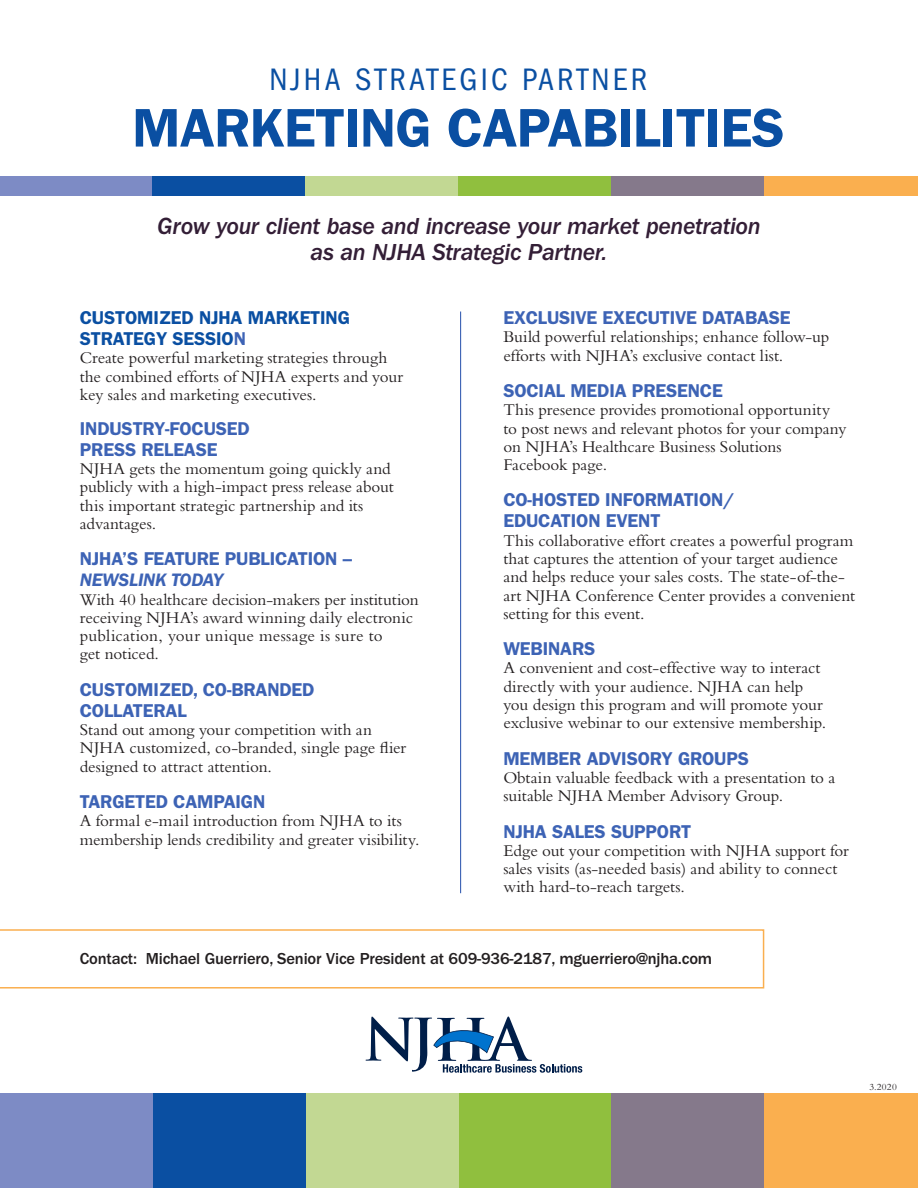
<style>
.page{position:relative;width:918px;height:1188px;background:#fff}
.page>*{position:absolute;margin:0;border:0;box-sizing:border-box;transform-origin:0 0}
.t1{font:600 54.6px "Franklin Gothic";letter-spacing:-.01em;color:#0a4fa2}
.t2{font:condensed 32.1px "Franklin Gothic";letter-spacing:.1em;color:#0a4fa2}
.t3{font:italic 500 24px/25.5px "Franklin Gothic";letter-spacing:-.015em;color:#331e36;text-align:center}
.t4{font:600 18.6px/21px "Franklin Gothic";letter-spacing:-.01em;color:#3d63b5}
.t5{font:600 18.6px/21px "Franklin Gothic";letter-spacing:-.01em;color:#0a4fa2}
.t6{font:italic 600 18.6px "Franklin Gothic";letter-spacing:-.01em;color:#3d63b5}
.t7{font:17.1px/18.3px "Bembo";letter-spacing:-.005em;color:#231f20}
.t8{font:500 16.5px "Franklin Gothic";letter-spacing:-.01em;color:#231f20}
.t9{font:9.75px "Bembo";color:#231f20}
.s1{color:#3d63b5}
</style>
<div class="page">
<div style="left:0;top:1093px;width:155px;height:95px;background:#7d8bc5"></div>
<div style="left:153px;top:1093px;width:153px;height:95px;background:#0a4fa2"></div>
<div style="left:306px;top:1093px;width:153px;height:95px;background:#c2d893"></div>
<div style="left:459px;top:1093px;width:153px;height:95px;background:#90bf3e"></div>
<div style="left:612px;top:1093px;width:153px;height:95px;background:#85798b"></div>
<div style="left:765px;top:1093px;width:153px;height:95px;background:#faaf4f"></div>
<div style="left:0;top:176px;width:152px;height:20px;background:#7d8bc5"></div>
<div style="left:153px;top:176px;width:152px;height:20px;background:#0a4fa2"></div>
<div style="left:306px;top:176px;width:152px;height:20px;background:#c2d893"></div>
<div style="left:459px;top:176px;width:153px;height:20px;background:#90bf3e"></div>
<div style="left:611px;top:176px;width:154px;height:20px;background:#85798b"></div>
<div style="left:764px;top:176px;width:154px;height:20px;background:#faaf4f"></div>
<hr style="left:460px;top:312px;width:1px;height:581px;background:#3d63b5">
<svg style="left:0;top:929px;width:764px;height:60px"></svg>
<svg style="left:366px;top:1017px;width:216px;height:56px"></svg>
<h2 class="t2" style="left:270px;top:62px;width:379px">NJHA STRATEGIC PARTNER</h2>
<h1 class="t1" style="left:132px;top:96px;width:654px">MARKETING CAPABILITIES</h1>
<h3 class="t3" style="left:157px;top:214px;width:605px">Grow your client base and increase your market penetration as an NJHA Strategic Partner.</h3>
<p class="t5" style="left:80px;top:307px;width:272px">CUSTOMIZED NJHA MARKETING<br>STRATEGY SESSIO<span class="s1">N</span></p>
<p class="t7" style="left:80px;top:348px;width:325px">Create powerful marketing strategies through the combined efforts of NJHA experts and your key sales and marketing executives.</p>
<p class="t4" style="left:80px;top:418px;width:171px">INDUSTRY-FOCUSED<br>PRESS RELEASE</p>
<p class="t7" style="left:80px;top:459px;width:315px">NJHA gets the momentum going quickly and publicly with a high-impact press release about this important strategic partnership and its advantages.</p>
<p class="t4" style="left:80px;top:548px;width:274px">NJHA’S FEATURE PUBLICATION –</p>
<p class="t6" style="left:80px;top:570px;width:145px">NEWSLINK TODAY</p>
<p class="t7" style="left:80px;top:590px;width:340px">With 40 healthcare decision-makers per institution receiving NJHA’s award winning daily electronic publication, your unique message is sure to<br>get noticed.</p>
<p class="t4" style="left:80px;top:679px;width:236px">CUSTOMIZED, CO-BRANDED<br>COLLATERAL</p>
<p class="t7" style="left:80px;top:720px;width:328px">Stand out among your competition with an<br>NJHA customized, co-branded, single page flier designed to attract attention.</p>
<p class="t4" style="left:80px;top:791px;width:187px">TARGETED CAMPAIGN</p>
<p class="t7" style="left:80px;top:811px;width:341px">A formal e-mail introduction from NJHA to its membership lends credibility and greater visibility.</p>
<p class="t4" style="left:503px;top:307px;width:289px">EXCLUSIVE EXECUTIVE DATABASE</p>
<p class="t7" style="left:503px;top:328px;width:327px">Build powerful relationships; enhance follow-up efforts with NJHA’s exclusive contact list.</p>
<p class="t4" style="left:503px;top:380px;width:221px">SOCIAL MEDIA PRESENCE</p>
<p class="t7" style="left:503px;top:400px;width:345px">This presence provides promotional opportunity to post news and relevant photos for your company on NJHA’s Healthcare Business Solutions Facebook page.</p>
<p class="t4" style="left:503px;top:490px;width:233px">CO-HOSTED INFORMATION/<br>EDUCATION EVENT</p>
<p class="t7" style="left:503px;top:531px;width:353px">This collaborative effort creates a powerful program that captures the attention of your target audience and helps reduce your sales costs. The state-of-the&shy;art NJHA Conference Center provides a convenient setting for this event.</p>
<p class="t4" style="left:503px;top:638px;width:93px">WEBINARS</p>
<p class="t7" style="left:503px;top:659px;width:324px">A convenient and cost-effective way to interact directly with your audience. NJHA can help you design this program and will promote your exclusive webinar to our extensive membership.</p>
<p class="t4" style="left:503px;top:748px;width:247px">MEMBER ADVISORY GROUPS</p>
<p class="t7" style="left:503px;top:768px;width:333px">Obtain valuable feedback with a presentation to a suitable NJHA Member Advisory Group.</p>
<p class="t4" style="left:503px;top:821px;width:189px">NJHA SALES SUPPORT</p>
<p class="t7" style="left:503px;top:841px;width:347px">Edge out your competition with NJHA support for sales visits (as-needed basis) and ability to connect with hard-to-reach targets.</p>
<p class="t8" style="left:80px;top:950px;width:634px">Contact: Michael Guerriero, Senior Vice President at 609-936-2187, mguerriero@njha.com</p>
<p class="t9" style="left:869px;top:1081px;width:29px">3.2020</p>
</div>
